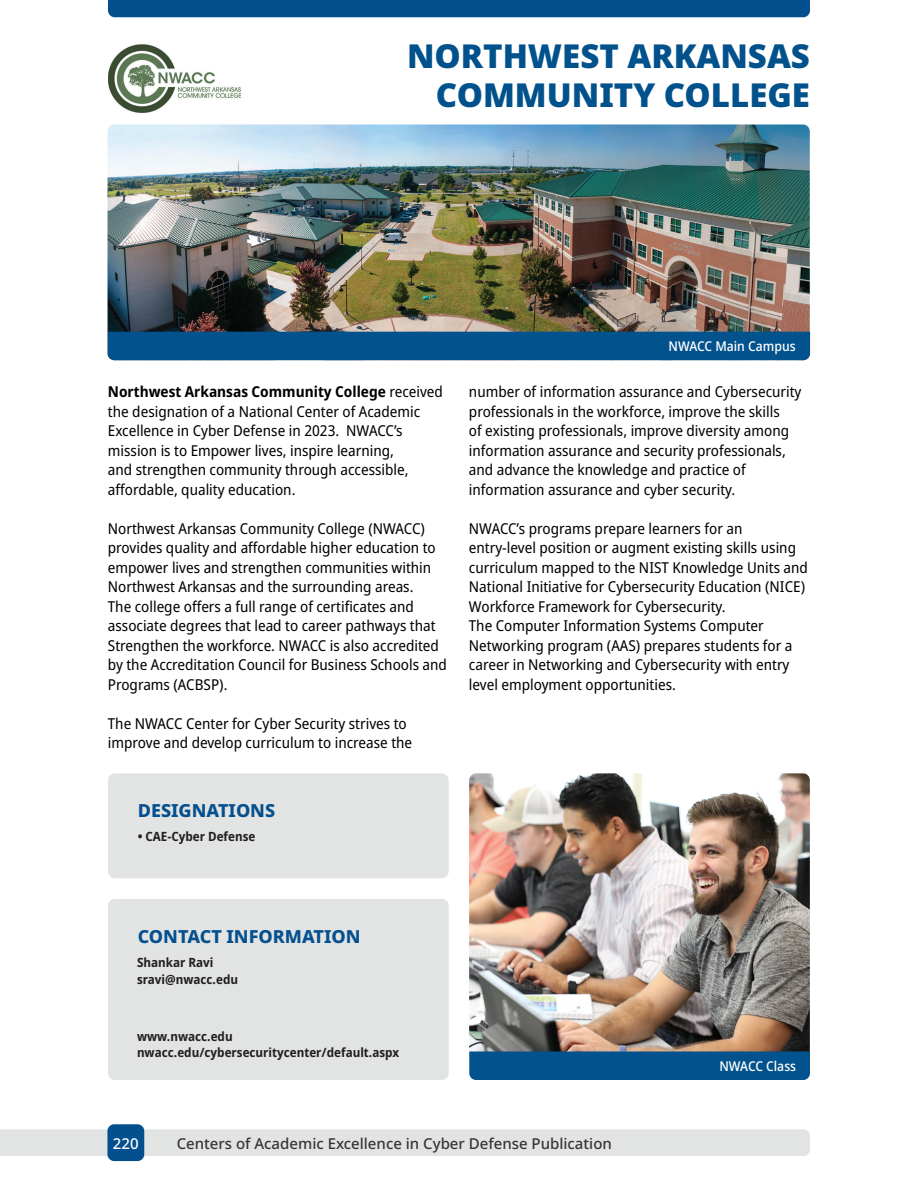
<style>
.page{position:relative;width:918px;height:1188px;background:#fff}
.page>*{position:absolute;margin:0;border:0;box-sizing:border-box;transform-origin:0 0}
.t1{font:900 33px/39.6px "Noto Sans";color:#01518c;text-align:right}
.t2{font:800 18px "Noto Sans";color:#04508e}
.t3{font:semi-condensed 15px/19.5px "Noto Sans";color:#000}
.t4{font:500 15px "Noto Sans";color:#393334}
.t5{font:500 15px "Noto Sans";color:#fff}
.t6{font:500 semi-condensed 13.5px "Noto Sans";color:#fff}
.t7{font:700 semi-condensed 12.75px/16.5px "Noto Sans";color:#231f20}
.s1{font-weight:700}
</style>
<div class="page">
<div style="left:0;top:1129px;width:810px;height:27px;background:#e2e3e3"></div>
<div style="left:107px;top:1124px;width:37px;height:37px;background:#04508e;border-radius:7px"></div>
<div style="left:108px;top:0;width:702px;height:17px;background:#04508e"></div>
<div style="left:108px;top:899px;width:341px;height:181px;background:#e2e3e3;border-radius:7px"></div>
<div style="left:108px;top:773px;width:341px;height:105px;background:#e2e3e3;border-radius:7px"></div>
<img style="left:108px;top:125px;width:702px;height:207px">
<div style="left:108px;top:332px;width:702px;height:28px;background:#01528d"></div>
<img style="left:469px;top:773px;width:341px;height:278px">
<div style="left:469px;top:1051px;width:341px;height:29px;background:#01528d"></div>
<img style="left:108px;top:44px;width:134px;height:69px">
<h1 class="t1" style="left:407px;top:36px;width:404px">NORTHWEST ARKANSAS<br>COMMUNITY COLLEGE</h1>
<p class="t3" style="left:108px;top:382px;width:337px"><span class="s1">Northwest Arkansas Community College</span> received the designation of a National Center of Academic Excellence in Cyber Defense in 2023. NWACC’s mission is to Empower lives, inspire learning,<br>and strengthen community through accessible, affordable, quality education.</p>
<p class="t3" style="left:108px;top:519px;width:341px">Northwest Arkansas Community College (NWACC) provides quality and affordable higher education to empower lives and strengthen communities within Northwest Arkansas and the surrounding areas.<br>The college offers a full range of certificates and associate degrees that lead to career pathways that Strengthen the workforce. NWACC is also accredited by the Accreditation Council for Business Schools and Programs (ACBSP).</p>
<p class="t3" style="left:108px;top:714px;width:306px">The NWACC Center for Cyber Security strives to improve and develop curriculum to increase the</p>
<p class="t2" style="left:138px;top:798px;width:139px">DESIGNATIONS</p>
<p class="t7" style="left:138px;top:828px;width:119px">• CAE-Cyber Defense</p>
<p class="t6" style="left:669px;top:336px;width:129px">NWACC Main Campus</p>
<p class="t3" style="left:469px;top:382px;width:334px">number of information assurance and Cybersecurity professionals in the workforce, improve the skills<br>of existing professionals, improve diversity among information assurance and security professionals, and advance the knowledge and practice of information assurance and cyber security.</p>
<p class="t3" style="left:469px;top:519px;width:341px">NWACC’s programs prepare learners for an entry-level position or augment existing skills using curriculum mapped to the NIST Knowledge Units and National Initiative for Cybersecurity Education (NICE)<br>Workforce Framework for Cybersecurity.<br>The Computer Information Systems Computer Networking program (AAS) prepares students for a career in Networking and Cybersecurity with entry level employment opportunities.</p>
<p class="t2" style="left:138px;top:924px;width:224px">CONTACT INFORMATION</p>
<p class="t7" style="left:137px;top:955px;width:103px">Shankar Ravi sravi@nwacc.edu</p>
<p class="t7" style="left:137px;top:1028px;width:264px">www.nwacc.edu nwacc.edu/cybersecuritycenter/default.aspx</p>
<p class="t6" style="left:719px;top:1057px;width:78px">NWACC Class</p>
<p class="t5" style="left:113px;top:1133px;width:27px">220</p>
<p class="t4" style="left:177px;top:1132px;width:437px">Centers of Academic Excellence in Cyber Defense Publication</p>
</div>
